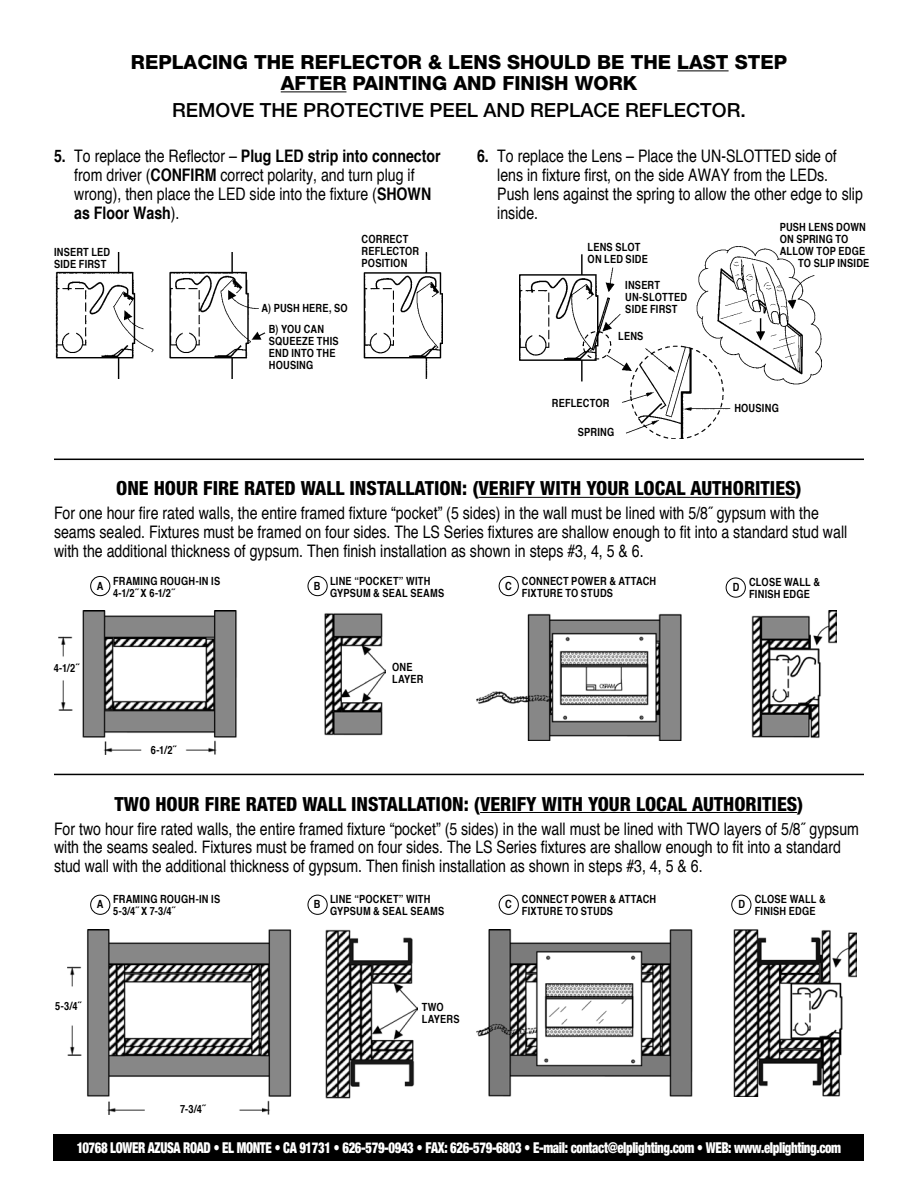
<style>
.page{position:relative;width:918px;height:1188px;background:#fff}
.page>*{position:absolute;margin:0;border:0;box-sizing:border-box;transform-origin:0 0}
.t1{font:800 condensed 19.5px "Helvetica Neue";color:#000}
.t2{font:800 19.5px/21px "Helvetica Neue";color:#000;text-align:center}
.t3{font:500 19.5px "Helvetica Neue";color:#000}
.t4{font:condensed 17.25px/18.8px "Helvetica";color:#000}
.t5{font:900 condensed 15px "Helvetica Neue";letter-spacing:-.03em;color:#fff;scale:.85 1}
.t6{font:700 condensed 11.25px/12px "Helvetica";letter-spacing:.02em;color:#000}
.s1{font-weight:700}
</style>
<div class="page">
<img style="left:55px;top:252px;width:388px;height:127px">
<img style="left:520px;top:246px;width:301px;height:193px">
<img style="left:59px;top:611px;width:327px;height:143px">
<img style="left:477px;top:611px;width:360px;height:129px">
<img style="left:68px;top:929px;width:349px;height:185px">
<img style="left:477px;top:929px;width:380px;height:168px">
<div style="left:54px;top:1134px;width:810px;height:26px;background:#000"></div>
<hr style="left:54px;top:459px;width:810px;height:1px;background:#000">
<hr style="left:54px;top:774px;width:810px;height:1px;background:#000">
<hr style="left:677px;top:70px;width:52px;height:1px;background:#000">
<hr style="left:281px;top:91px;width:65px;height:1px;background:#000">
<hr style="left:479px;top:497px;width:317px;height:1px;background:#000">
<div style="left:90px;top:576px;width:20px;height:20px;border:1px solid #000;border-radius:50%"></div>
<div style="left:308px;top:576px;width:20px;height:20px;border:1px solid #000;border-radius:50%"></div>
<div style="left:499px;top:576px;width:20px;height:20px;border:1px solid #000;border-radius:50%"></div>
<div style="left:726px;top:578px;width:20px;height:20px;border:1px solid #000;border-radius:50%"></div>
<hr style="left:480px;top:812px;width:317px;height:1px;background:#000">
<div style="left:90px;top:895px;width:20px;height:20px;border:1px solid #000;border-radius:50%"></div>
<div style="left:308px;top:895px;width:20px;height:20px;border:1px solid #000;border-radius:50%"></div>
<div style="left:499px;top:895px;width:20px;height:20px;border:1px solid #000;border-radius:50%"></div>
<div style="left:731px;top:895px;width:20px;height:20px;border:1px solid #000;border-radius:50%"></div>
<p class="t2" style="left:131px;top:51px;width:658px">REPLACING THE REFLECTOR &amp; LENS SHOULD BE THE LAST STEP<br>AFTER PAINTING AND FINISH WORK</p>
<p class="t3" style="left:172px;top:98px;width:575px">REMOVE THE PROTECTIVE PEEL AND REPLACE REFLECTOR.</p>
<p class="t4" style="left:74px;top:147px;width:368px;text-indent:-20px"><span class="s1">5.</span> To replace the Reflector – <span class="s1">Plug LED strip into connector </span>from driver (<span class="s1">CONFIRM</span> correct polarity, and turn plug if wrong), then place the LED side into the fixture (<span class="s1">SHOWN as Floor Wash</span>).</p>
<p class="t4" style="left:497px;top:147px;width:367px;text-indent:-20px"><span class="s1">6.</span> To replace the Lens – Place the UN-SLOTTED side of lens in fixture first, on the side AWAY from the LEDs.<br>Push lens against the spring to allow the other edge to slip inside.</p>
<p class="t6" style="left:54px;top:246px;width:58px">INSERT LED<br>SIDE FIRST</p>
<p class="t6" style="left:269px;top:297px;width:80px;line-height:21px;text-indent:-8px">A) PUSH HERE, SO<br>B) YOU CAN</p>
<p class="t6" style="left:269px;top:335px;width:71px">SQUEEZE THIS<br>END INTO THE<br>HOUSING</p>
<p class="t6" style="left:780px;top:221px;width:88px">PUSH LENS DOWN</p>
<p class="t6" style="left:780px;top:233px;width:70px">ON SPRING TO</p>
<p class="t6" style="left:780px;top:245px;width:87px">ALLOW TOP EDGE</p>
<p class="t6" style="left:798px;top:257px;width:73px">TO SLIP INSIDE</p>
<p class="t6" style="left:362px;top:233px;width:59px">CORRECT<br>REFLECTOR<br>POSITION</p>
<p class="t6" style="left:588px;top:241px;width:62px">LENS SLOT<br>ON LED SIDE</p>
<p class="t6" style="left:625px;top:279px;width:63px">INSERT<br>UN-SLOTTED<br>SIDE FIRST</p>
<p class="t6" style="left:618px;top:330px;width:27px">LENS</p>
<p class="t6" style="left:552px;top:397px;width:59px">REFLECTOR</p>
<p class="t6" style="left:578px;top:426px;width:38px">SPRING</p>
<p class="t6" style="left:734px;top:401px;width:46px">HOUSING</p>
<p class="t1" style="left:116px;top:476px;width:687px">ONE HOUR FIRE RATED WALL INSTALLATION: (VERIFY WITH YOUR LOCAL AUTHORITIES)</p>
<p class="t4" style="left:54px;top:504px;width:795px">For one hour fire rated walls, the entire framed fixture “pocket” (5 sides) in the wall must be lined with 5/8˝ gypsum with the seams sealed. Fixtures must be framed on four sides. The LS Series fixtures are shallow enough to fit into a standard stud wall with the additional thickness of gypsum. Then finish installation as shown in steps #3, 4, 5 &amp; 6.</p>
<p class="t6" style="left:97px;top:579px;width:8px">A</p>
<p class="t6" style="left:314px;top:579px;width:8px">B</p>
<p class="t6" style="left:505px;top:579px;width:8px">C</p>
<p class="t6" style="left:733px;top:581px;width:8px">D</p>
<p class="t6" style="left:113px;top:574px;width:109px">FRAMING ROUGH-IN IS<br>4-1/2˝ X 6-1/2˝</p>
<p class="t6" style="left:330px;top:574px;width:116px">LINE “POCKET” WITH<br>GYPSUM &amp; SEAL SEAMS</p>
<p class="t6" style="left:522px;top:574px;width:136px">CONNECT POWER &amp; ATTACH<br>FIXTURE TO STUDS</p>
<p class="t6" style="left:749px;top:576px;width:72px">CLOSE WALL &amp;<br>FINISH EDGE</p>
<p class="t6" style="left:54px;top:662px;width:27px">4-1/2˝</p>
<p class="t6" style="left:151px;top:744px;width:27px">6-1/2˝</p>
<p class="t6" style="left:392px;top:661px;width:33px">ONE<br>LAYER</p>
<p class="t1" style="left:115px;top:792px;width:690px">TWO HOUR FIRE RATED WALL INSTALLATION: (VERIFY WITH YOUR LOCAL AUTHORITIES)</p>
<p class="t4" style="left:54px;top:819px;width:807px">For two hour fire rated walls, the entire framed fixture “pocket” (5 sides) in the wall must be lined with TWO layers of 5/8˝ gypsum with the seams sealed. Fixtures must be framed on four sides. The LS Series fixtures are shallow enough to fit into a standard stud wall with the additional thickness of gypsum. Then finish installation as shown in steps #3, 4, 5 &amp; 6.</p>
<p class="t6" style="left:97px;top:898px;width:8px">A</p>
<p class="t6" style="left:314px;top:898px;width:8px">B</p>
<p class="t6" style="left:505px;top:898px;width:8px">C</p>
<p class="t6" style="left:738px;top:898px;width:8px">D</p>
<p class="t6" style="left:113px;top:893px;width:109px">FRAMING ROUGH-IN IS<br>5-3/4˝ X 7-3/4˝</p>
<p class="t6" style="left:330px;top:893px;width:116px">LINE “POCKET” WITH<br>GYPSUM &amp; SEAL SEAMS</p>
<p class="t6" style="left:522px;top:893px;width:136px">CONNECT POWER &amp; ATTACH<br>FIXTURE TO STUDS</p>
<p class="t6" style="left:755px;top:893px;width:72px">CLOSE WALL &amp;<br>FINISH EDGE</p>
<p class="t6" style="left:55px;top:1000px;width:27px">5-3/4˝</p>
<p class="t6" style="left:180px;top:1102px;width:26px">7-3/4˝</p>
<p class="t6" style="left:422px;top:1001px;width:38px">TWO<br>LAYERs</p>
<p class="t5" style="left:77px;top:1139px;width:901px">10768 LOWER AZUSA ROAD • EL MONTE • CA 91731 • 626-579-0943 • FAX: 626-579-6803 • E-mail: contact@elplighting.com • WEB: www.elplighting.com</p>
</div>
